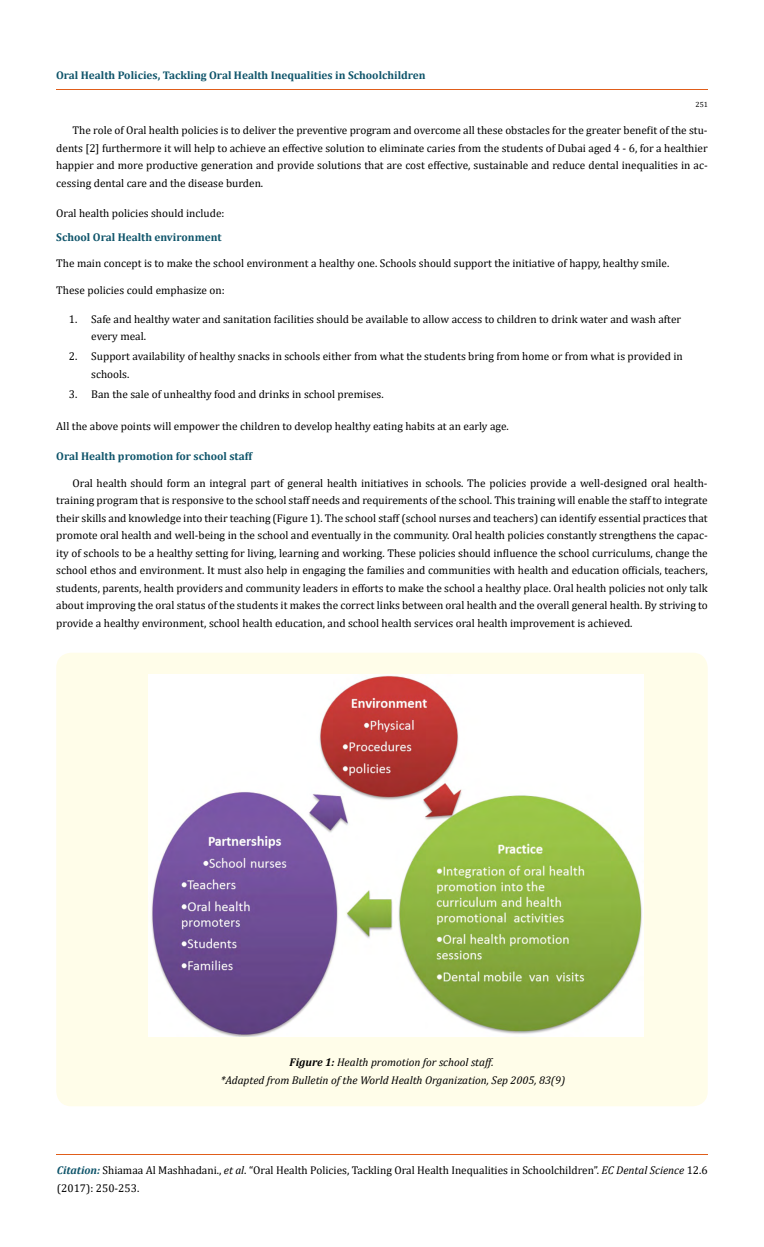
<style>
.page{position:relative;width:764px;height:1247px;background:#fff}
.page>*{position:absolute;margin:0;border:0;box-sizing:border-box;transform-origin:0 0}
.t1{font:11.25px/17.5px "Cambria";color:#000}
.t2{font:italic 11.25px/17.5px "Cambria";color:#000;text-align:center}
.t3{font:700 11.25px "Cambria";color:#0e546a}
.t4{font:700 11.12px "Cambria";color:#0e546a}
.t5{font:7.5px "Cambria";color:#000}
.s1{font-weight:700}
.s2{font-weight:700;font-style:italic;color:#0e546a}
.s3{font-style:italic}
</style>
<div class="page">
<hr style="left:56px;top:90px;width:652px;height:1px;background:#e05d1a">
<hr style="left:56px;top:1153px;width:652px;height:1px;background:#e05d1a">
<div style="left:56px;top:652px;width:652px;height:454px;background:#fffde9;border-radius:15px"></div>
<img style="left:149px;top:674px;width:495px;height:362px">
<p class="t4" style="left:56px;top:67px;width:371px">Oral Health Policies, Tackling Oral Health Inequalities in Schoolchildren</p>
<p class="t5" style="left:695px;top:100px;width:14px">251</p>
<p class="t1" style="left:56px;top:121px;width:653px;text-align:justify;text-indent:16px">The role of Oral health policies is to deliver the preventive program and overcome all these obstacles for the greater benefit of the stu&shy;dents [2] furthermore it will help to achieve an effective solution to eliminate caries from the students of Dubai aged 4 - 6, for a healthier happier and more productive generation and provide solutions that are cost effective, sustainable and reduce dental inequalities in ac&shy;cessing dental care and the disease burden.</p>
<p class="t1" style="left:56px;top:204px;width:170px">Oral health policies should include:</p>
<p class="t3" style="left:56px;top:229px;width:167px">School Oral Health environment</p>
<p class="t1" style="left:56px;top:254px;width:614px">The main concept is to make the school environment a healthy one. Schools should support the initiative of happy, healthy smile.</p>
<p class="t1" style="left:56px;top:281px;width:170px">These policies could emphasize on:</p>
<p class="t1" style="left:91px;top:310px;width:591px;text-indent:-23px">1. Safe and healthy water and sanitation facilities should be available to allow access to children to drink water and wash after every meal.</p>
<p class="t1" style="left:91px;top:347px;width:593px;text-indent:-23px">2. Support availability of healthy snacks in schools either from what the students bring from home or from what is provided in schools.</p>
<p class="t1" style="left:69px;top:385px;width:316px">3. Ban the sale of unhealthy food and drinks in school premises.</p>
<p class="t1" style="left:56px;top:417px;width:454px">All the above points will empower the children to develop healthy eating habits at an early age.</p>
<p class="t3" style="left:56px;top:448px;width:197px">Oral Health promotion for school staff</p>
<p class="t1" style="left:56px;top:474px;width:653px;text-align:justify;text-indent:16px">Oral health should form an integral part of general health initiatives in schools. The policies provide a well-designed oral health&shy;training program that is responsive to the school staff needs and requirements of the school. This training will enable the staff to integrate their skills and knowledge into their teaching (Figure 1). The school staff (school nurses and teachers) can identify essential practices that promote oral health and well-being in the school and eventually in the community. Oral health policies constantly strengthens the capac&shy;ity of schools to be a healthy setting for living, learning and working. These policies should influence the school curriculums, change the school ethos and environment. It must also help in engaging the families and communities with health and education officials, teachers, students, parents, health providers and community leaders in efforts to make the school a healthy place. Oral health policies not only talk about improving the oral status of the students it makes the correct links between oral health and the overall general health. By striving to provide a healthy environment, school health education, and school health services oral health improvement is achieved.</p>
<p class="t2" style="left:221px;top:1052px;width:346px"><span class="s1">Figure 1:</span> Health promotion for school staff.<br>*Adapted from Bulletin of the World Health Organization, Sep 2005, 83(9)</p>
<p class="t1" style="left:57px;top:1161px;width:652px"><span class="s2">Citation:</span> Shiamaa Al Mashhadani., <span class="s3">et al</span>. “Oral Health Policies, Tackling Oral Health Inequalities in Schoolchildren”. <span class="s3">EC Dental Science</span> 12.6 (2017): 250-253.</p>
</div>
